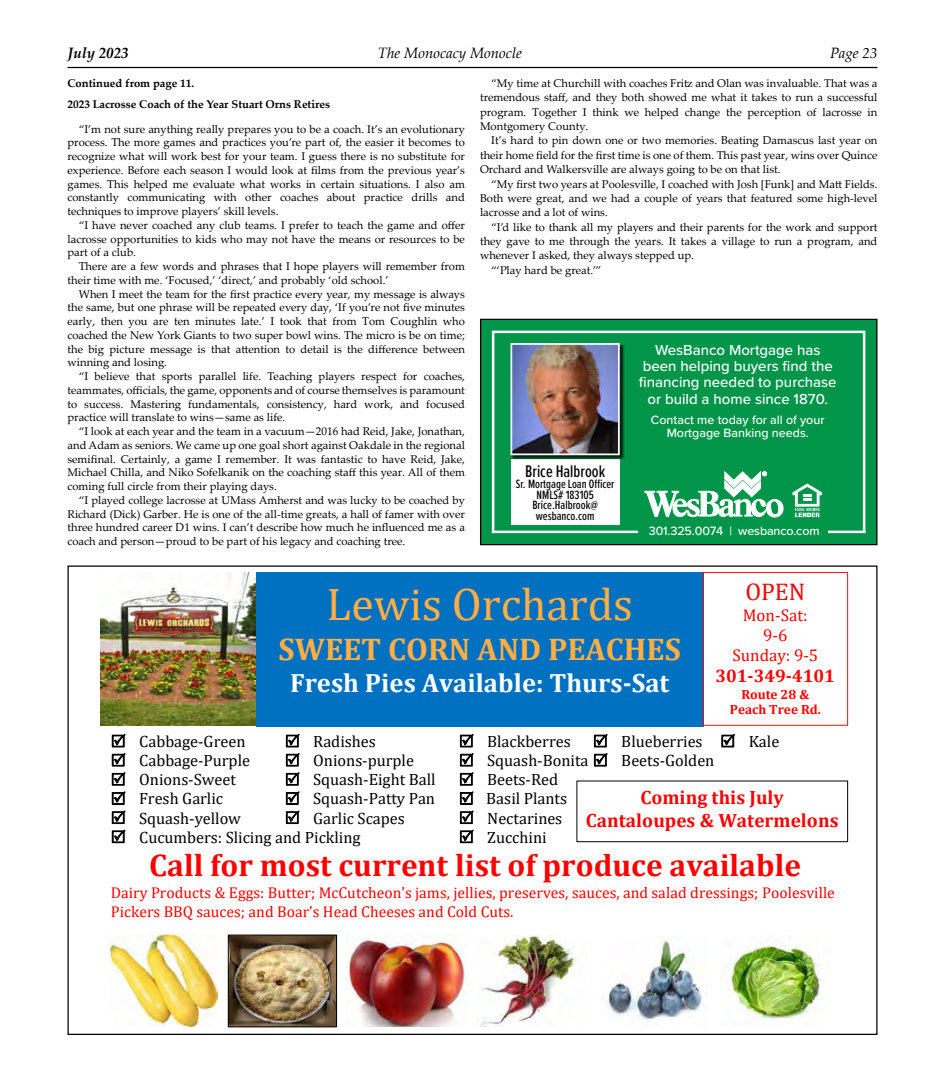
<style>
.page{position:relative;width:945px;height:1080px;background:#fff}
.page>*{position:absolute;margin:0;border:0;box-sizing:border-box;transform-origin:0 0}
.t1{font:46px "Cambria";color:#ffae43}
.t2{font:700 31.5px "Cambria";color:#f00}
.t3{font:700 31.5px "Cambria";color:#ffae43}
.t4{font:700 26.5px "Cambria";color:#fff}
.t5{font:24.25px "Cambria";color:#f00}
.t6{font:700 19.25px/22.6px "Cambria";color:#f00;text-align:center}
.t7{font:700 18.12px "Cambria";color:#f00}
.t8{font:500 17.5px "Proxima Nova Ex Cn";color:#000}
.t9{font:17px/19.8px "Cambria";color:#f00;text-align:center}
.t10{font:16.38px "Cambria";color:#000}
.t11{font:15.62px/18.4px "Cambria";color:#f00}
.t12{font:500 15px/16.2px "Proxima Nova";color:#fff;text-align:center}
.t13{font:italic 15px "Palatino Linotype";color:#000}
.t14{font:italic 700 15px "Palatino Linotype";color:#000}
.t15{font:700 13.38px/15.5px "Cambria";color:#f00;text-align:center}
.t16{font:500 12.5px/12.5px "Proxima Nova";color:#fff;text-align:center}
.t17{font:500 12.5px/10.6px "Proxima Nova Ex Cn";color:#000;text-align:center}
.t18{font:11.25px/13.8px "Palatino Linotype";color:#000;text-align:justify}
.t19{font:700 11.25px/20.6px "Palatino Linotype";color:#000}
</style>
<div class="page">
<hr style="left:68px;top:67px;width:810px;height:1px;background:#000">
<div style="left:256px;top:572px;width:448px;height:155px;background:#0070c0"></div>
<div style="left:702px;top:572px;width:146px;height:154px;border:1px solid #f00"></div>
<img style="left:100px;top:572px;width:156px;height:154px">
<img style="left:109px;top:935px;width:108px;height:92px">
<img style="left:230px;top:937px;width:105px;height:88px">
<div style="left:228px;top:935px;width:109px;height:92px;border:1px solid #000"></div>
<img style="left:346px;top:935px;width:122px;height:92px">
<img style="left:479px;top:935px;width:98px;height:92px">
<div style="left:577px;top:781px;width:271px;height:61px;border:1px solid #000"></div>
<img style="left:607px;top:936px;width:101px;height:85px">
<img style="left:726px;top:942px;width:96px;height:77px">
<div style="left:481px;top:319px;width:396px;height:225px;background:#009548"></div>
<svg style="left:491px;top:330px;width:375px;height:204px"></svg>
<svg style="left:644px;top:471px;width:139px;height:46px"></svg>
<svg style="left:793px;top:483px;width:29px;height:34px"></svg>
<hr style="left:492px;top:531px;width:146px;height:2px;background:#fff">
<div style="left:511px;top:344px;width:114px;height:116px;background:#000;opacity:.75"></div>
<img style="left:514px;top:346px;width:103px;height:106px">
<div style="left:511px;top:343px;width:109px;height:112px;border:2px solid #fff"></div>
<hr style="left:828px;top:531px;width:37px;height:2px;background:#fff">
<div style="left:480px;top:319px;width:398px;height:226px;border:1px solid #000"></div>
<h3 class="t14" style="left:68px;top:43px;width:63px">July 2023</h3>
<h3 class="t13" style="left:378px;top:43px;width:146px">The Monocacy Monocle</h3>
<h3 class="t13" style="left:830px;top:43px;width:49px">Page 23</h3>
<p class="t19" style="left:68px;top:72px;width:264px">Continued from page 11.<br>2023 Lacrosse Coach of the Year Stuart Orns Retires</p>
<p class="t18" style="left:68px;top:122px;width:399px;text-indent:11px">“I’m not sure anything really prepares you to be a coach. It’s an evolutionary process. The more games and practices you’re part of, the easier it becomes to recognize what will work best for your team. I guess there is no substitute for experience. Before each season I would look at films from the previous year’s games. This helped me evaluate what works in certain situations. I also am constantly communicating with other coaches about practice drills and techniques to improve players’ skill levels.</p>
<p class="t18" style="left:68px;top:218px;width:399px;text-indent:11px">“I have never coached any club teams. I prefer to teach the game and offer lacrosse opportunities to kids who may not have the means or resources to be part of a club.</p>
<p class="t18" style="left:68px;top:259px;width:399px;text-indent:11px">There are a few words and phrases that I hope players will remember from their time with me. ‘Focused,’ ‘direct,’ and probably ‘old school.’</p>
<p class="t18" style="left:68px;top:287px;width:399px;text-indent:11px">When I meet the team for the first practice every year, my message is always the same, but one phrase will be repeated every day, ‘If you’re not five minutes early, then you are ten minutes late.’ I took that from Tom Coughlin who coached the New York Giants to two super bowl wins. The micro is be on time; the big picture message is that attention to detail is the difference between winning and losing.</p>
<p class="t18" style="left:68px;top:369px;width:399px;text-indent:11px">“I believe that sports parallel life. Teaching players respect for coaches, teammates, officials, the game, opponents and of course themselves is paramount to success. Mastering fundamentals, consistency, hard work, and focused practice will translate to wins—same as life.</p>
<p class="t18" style="left:68px;top:424px;width:399px;text-indent:11px">“I look at each year and the team in a vacuum—2016 had Reid, Jake, Jonathan, and Adam as seniors. We came up one goal short against Oakdale in the regional semifinal. Certainly, a game I remember. It was fantastic to have Reid, Jake, Michael Chilla, and Niko Sofelkanik on the coaching staff this year. All of them coming full circle from their playing days.</p>
<p class="t18" style="left:68px;top:493px;width:399px;text-indent:11px">“I played college lacrosse at UMass Amherst and was lucky to be coached by Richard (Dick) Garber. He is one of the all-time greats, a hall of famer with over three hundred career D1 wins. I can’t describe how much he influenced me as a coach and person—proud to be part of his legacy and coaching tree.</p>
<p class="t18" style="left:480px;top:75px;width:399px;line-height:14.4px;text-indent:11px">“My time at Churchill with coaches Fritz and Olan was invaluable. That was a tremendous staff, and they both showed me what it takes to run a successful program. Together I think we helped change the perception of lacrosse in Montgomery County.</p>
<p class="t18" style="left:480px;top:133px;width:399px;line-height:14.4px;text-indent:11px">It’s hard to pin down one or two memories. Beating Damascus last year on their home field for the first time is one of them. This past year, wins over Quince Orchard and Walkersville are always going to be on that list.</p>
<p class="t18" style="left:480px;top:176px;width:399px;line-height:14.4px;text-indent:11px">“My first two years at Poolesville, I coached with Josh [Funk] and Matt Fields.<br>Both were great, and we had a couple of years that featured some high-level lacrosse and a lot of wins.</p>
<p class="t18" style="left:491px;top:220px;width:388px">“I’d like to thank all my players and their parents for the work and support</p>
<p class="t18" style="left:480px;top:234px;width:399px">they gave to me through the years. It takes a village to run a program, and</p>
<p class="t18" style="left:480px;top:248px;width:216px">whenever I asked, they always stepped up.</p>
<p class="t18" style="left:491px;top:263px;width:112px">“‘Play hard be great.’”</p>
<h3 class="t8" style="left:525px;top:459px;width:82px">Brice Halbrook</h3>
<p class="t17" style="left:516px;top:478px;width:100px">Sr. Mortgage Loan Officer<br>NMLS# 183105<br>Brice.Halbrook@ wesbanco.com</p>
<h3 class="t12" style="left:639px;top:341px;width:199px">WesBanco Mortgage has been helping buyers find the financing needed to purchase or build a home since 1870.</h3>
<p class="t16" style="left:651px;top:413px;width:175px">Contact me today for all of your<br>Mortgage Banking needs.</p>
<p class="t16" style="left:649px;top:524px;width:172px">301.325.0074 | wesbanco.com</p>
<h1 class="t1" style="left:327px;top:577px;width:308px">Lewis Orchards</h1>
<h2 class="t3" style="left:279px;top:627px;width:404px">SWEET CORN AND PEACHES</h2>
<h3 class="t4" style="left:290px;top:665px;width:381px">Fresh Pies Available: Thurs-Sat</h3>
<h3 class="t5" style="left:745px;top:577px;width:61px">OPEN</h3>
<h3 class="t9" style="left:732px;top:606px;width:87px">Mon-Sat:<br>9-6<br>Sunday: 9-5</h3>
<h3 class="t7" style="left:715px;top:663px;width:121px">301-349-4101</h3>
<p class="t15" style="left:730px;top:686px;width:93px">Route 28 &amp;<br>Peach Tree Rd.</p>
<h3 class="t10" style="left:139px;top:732px;width:108px">Cabbage-Green</h3>
<h3 class="t10" style="left:313px;top:732px;width:64px">Radishes</h3>
<h3 class="t10" style="left:487px;top:732px;width:85px">Blackberres</h3>
<h3 class="t10" style="left:621px;top:732px;width:83px">Blueberries</h3>
<h3 class="t10" style="left:749px;top:732px;width:32px">Kale</h3>
<h3 class="t10" style="left:139px;top:751px;width:113px">Cabbage-Purple</h3>
<h3 class="t10" style="left:313px;top:751px;width:102px">Onions-purple</h3>
<h3 class="t10" style="left:487px;top:751px;width:103px">Squash-Bonita</h3>
<h3 class="t10" style="left:621px;top:751px;width:95px">Beets-Golden</h3>
<h3 class="t10" style="left:139px;top:770px;width:98px">Onions-Sweet</h3>
<h3 class="t10" style="left:313px;top:770px;width:124px">Squash-Eight Ball</h3>
<h3 class="t10" style="left:487px;top:770px;width:72px">Beets-Red</h3>
<h3 class="t10" style="left:139px;top:789px;width:85px">Fresh Garlic</h3>
<h3 class="t10" style="left:313px;top:789px;width:123px">Squash-Patty Pan</h3>
<h3 class="t10" style="left:486px;top:789px;width:82px">Basil Plants</h3>
<h3 class="t10" style="left:139px;top:808px;width:103px">Squash-yellow</h3>
<h3 class="t10" style="left:313px;top:808px;width:93px">Garlic Scapes</h3>
<h3 class="t10" style="left:487px;top:808px;width:77px">Nectarines</h3>
<h3 class="t10" style="left:139px;top:827px;width:223px">Cucumbers: Slicing and Pickling</h3>
<h3 class="t10" style="left:487px;top:827px;width:61px">Zucchini</h3>
<h2 class="t2" style="left:149px;top:843px;width:654px">Call for most current list of produce available</h2>
<h3 class="t11" style="left:111px;top:884px;width:725px">Dairy Products &amp; Eggs: Butter; McCutcheon’s jams, jellies, preserves, sauces, and salad dressings; Poolesville<br>Pickers BBQ sauces; and Boar’s Head Cheeses and Cold Cuts.</h3>
<h3 class="t6" style="left:586px;top:786px;width:254px">Coming this July<br>Cantaloupes &amp; Watermelons</h3>
</div>
